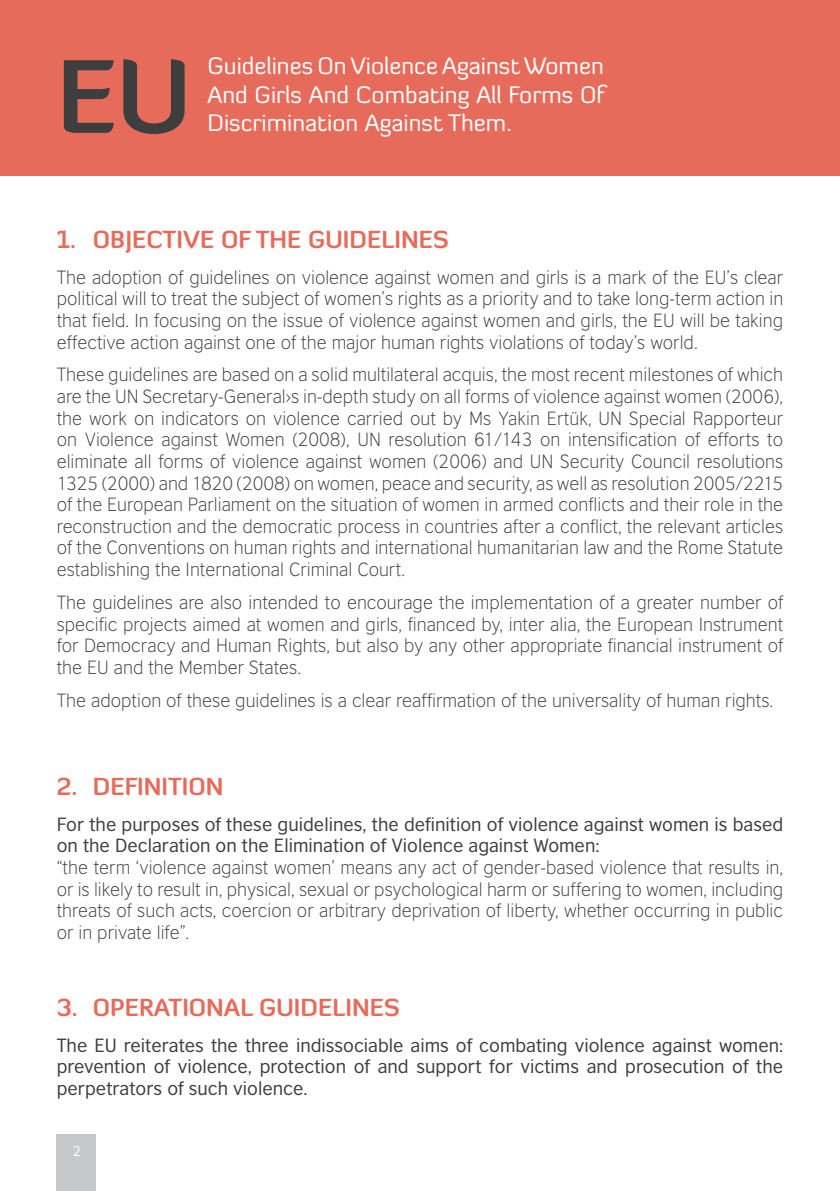
<style>
.page{position:relative;width:840px;height:1191px;background:#fff}
.page>*{position:absolute;margin:0;border:0;box-sizing:border-box;transform-origin:0 0}
.t1{font:700 101.4px "Diavlo";color:#3e3e3f}
.t2{font:700 24px "Diavlo";color:#e76b5b}
.t3{font:23.6px/28.4px "Diavlo";color:#fff;text-align:justify}
.t4{font:300 18px/21.6px "British Council Sans";color:#3e3e3f;text-align:justify}
.t5{font:18px/21.6px "British Council Sans";color:#3e3e3f}
.t6{font:13.4px "British Council Sans";color:#fff}
</style>
<div class="page">
<div style="left:0;top:0;width:839px;height:176px;background:#e76b5b"></div>
<div style="left:57px;top:1134px;width:39px;height:57px;background:#c7c8ca"></div>
<h1 class="t1" style="left:57px;top:32px;width:135px">EU</h1>
<h3 class="t3" style="left:207px;top:52px;width:398px">Guidelines On Violence Against Women And Girls And Combating All Forms Of Discrimination Against Them.</h3>
<h2 class="t2" style="left:57px;top:224px;width:393px">1. OBJECTIVE OF THE GUIDELINES</h2>
<p class="t4" style="left:57px;top:266px;width:727px">The adoption of guidelines on violence against women and girls is a mark of the EU’s clear political will to treat the subject of women’s rights as a priority and to take long-term action in that field. In focusing on the issue of violence against women and girls, the EU will be taking effective action against one of the major human rights violations of today’s world.</p>
<p class="t4" style="left:57px;top:364px;width:727px">These guidelines are based on a solid multilateral acquis, the most recent milestones of which are the UN Secretary-General›s in-depth study on all forms of violence against women (2006), the work on indicators on violence carried out by Ms Yakin Ertük, UN Special Rapporteur on Violence against Women (2008), UN resolution 61/143 on intensification of efforts to eliminate all forms of violence against women (2006) and UN Security Council resolutions 1325 (2000) and 1820 (2008) on women, peace and security, as well as resolution 2005/2215 of the European Parliament on the situation of women in armed conflicts and their role in the reconstruction and the democratic process in countries after a conflict, the relevant articles of the Conventions on human rights and international humanitarian law and the Rome Statute establishing the International Criminal Court.</p>
<p class="t4" style="left:57px;top:591px;width:727px">The guidelines are also intended to encourage the implementation of a greater number of specific projects aimed at women and girls, financed by, inter alia, the European Instrument for Democracy and Human Rights, but also by any other appropriate financial instrument of the EU and the Member States.</p>
<p class="t4" style="left:57px;top:689px;width:717px">The adoption of these guidelines is a clear reaffirmation of the universality of human rights.</p>
<h2 class="t2" style="left:57px;top:771px;width:168px">2. DEFINITION</h2>
<p class="t5" style="left:57px;top:813px;width:727px">For the purposes of these guidelines, the definition of violence against women is based on the Declaration on the Elimination of Violence against Women:</p>
<p class="t4" style="left:57px;top:856px;width:727px">“the term ‘violence against women’ means any act of gender-based violence that results in, or is likely to result in, physical, sexual or psychological harm or suffering to women, including threats of such acts, coercion or arbitrary deprivation of liberty, whether occurring in public or in private life”.</p>
<h2 class="t2" style="left:57px;top:991px;width:344px">3. OPERATIONAL GUIDELINES</h2>
<p class="t5" style="left:57px;top:1034px;width:727px;text-align:justify">The EU reiterates the three indissociable aims of combating violence against women: prevention of violence, protection of and support for victims and prosecution of the perpetrators of such violence.</p>
<p class="t6" style="left:73px;top:1143px;width:10px">2</p>
</div>
